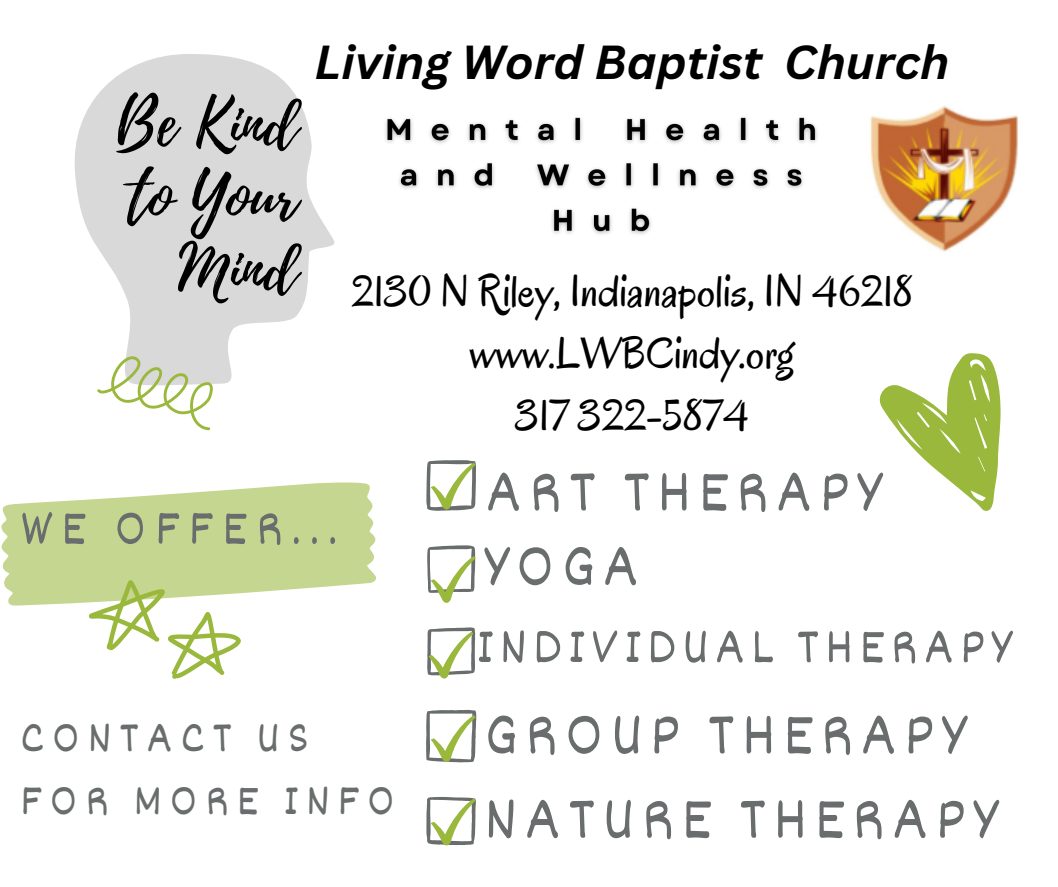
<style>
.page{position:relative;width:1058px;height:887px;background:#fff}
.page>*{position:absolute;margin:0;border:0;box-sizing:border-box;transform-origin:0 0}
.t1{font:63.45px/72.3px "Playlist Script";color:#000;text-align:right}
.t2{font:62.55px "Dekko";letter-spacing:.12em;color:#696d6d}
.t3{font:52.05px "Dekko";letter-spacing:.12em;color:#696d6d}
.t4{font:51.6px "Dekko";letter-spacing:.175em;color:#696d6d}
.t5{font:italic 700 46.5px "Canva Sans";color:#000}
.t6{font:45.15px/62.7px "Dekko";letter-spacing:.175em;color:#696d6d}
.t7{font:45px/61.8px "Oregano";color:#000;text-align:center}
</style>
<div class="page">
<svg style="left:103px;top:54px;width:231px;height:276px;fill:#d9d9d9"></svg>
<svg style="left:74px;top:65px;width:241px;height:191px;fill:#d9d9d9"></svg>
<hr style="left:191px;top:69px;width:4px;height:18px;background:#d9d9d9;border-radius:2px">
<hr style="left:188px;top:159px;width:4px;height:17px;background:#d9d9d9;border-radius:2px">
<div style="left:137px;top:75px;width:109px;height:96px;background:#d9d9d9"></div>
<img style="left:870px;top:106px;width:148px;height:145px">
<img style="left:385px;top:117px;width:433px;height:118px">
<svg style="left:1px;top:482px;width:375px;height:123px;fill:#c5d690"></svg>
<svg style="left:879px;top:353px;width:122px;height:158px"></svg>
<svg style="left:426px;top:460px;width:50px;height:51px"></svg>
<svg style="left:427px;top:545px;width:49px;height:58px"></svg>
<svg style="left:427px;top:627px;width:48px;height:51px"></svg>
<svg style="left:426px;top:710px;width:50px;height:52px"></svg>
<svg style="left:426px;top:797px;width:50px;height:48px"></svg>
<svg style="left:97px;top:330px;width:135px;height:101px"></svg>
<svg style="left:89px;top:579px;width:152px;height:99px"></svg>
<p class="t1" style="left:116px;top:90px;width:183px">Be Kind to Your<br>Mind</p>
<h2 class="t5" style="left:314px;top:29px;width:636px">Living Word Baptist Church</h2>
<p class="t7" style="left:351px;top:261px;width:562px">2130 N Riley, Indianapolis, IN 46218 www.LWBCindy.org<br>317 322-5874</p>
<h6 class="t4" style="left:21px;top:495px;width:318px">WE OFFER...</h6>
<p class="t6" style="left:21px;top:704px;width:376px">CONTACT US<br>FOR MORE INFO</p>
<p class="t2" style="left:485px;top:452px;width:397px">ART THERAPY</p>
<h1 class="t2" style="left:484px;top:526px;width:156px">YOGA</h1>
<p class="t3" style="left:476px;top:613px;width:537px">INDIVIDUAL THERAPY</p>
<p class="t2" style="left:484px;top:695px;width:483px">GROUP THERAPY</p>
<p class="t2" style="left:484px;top:779px;width:515px">NATURE THERAPY</p>
</div>
